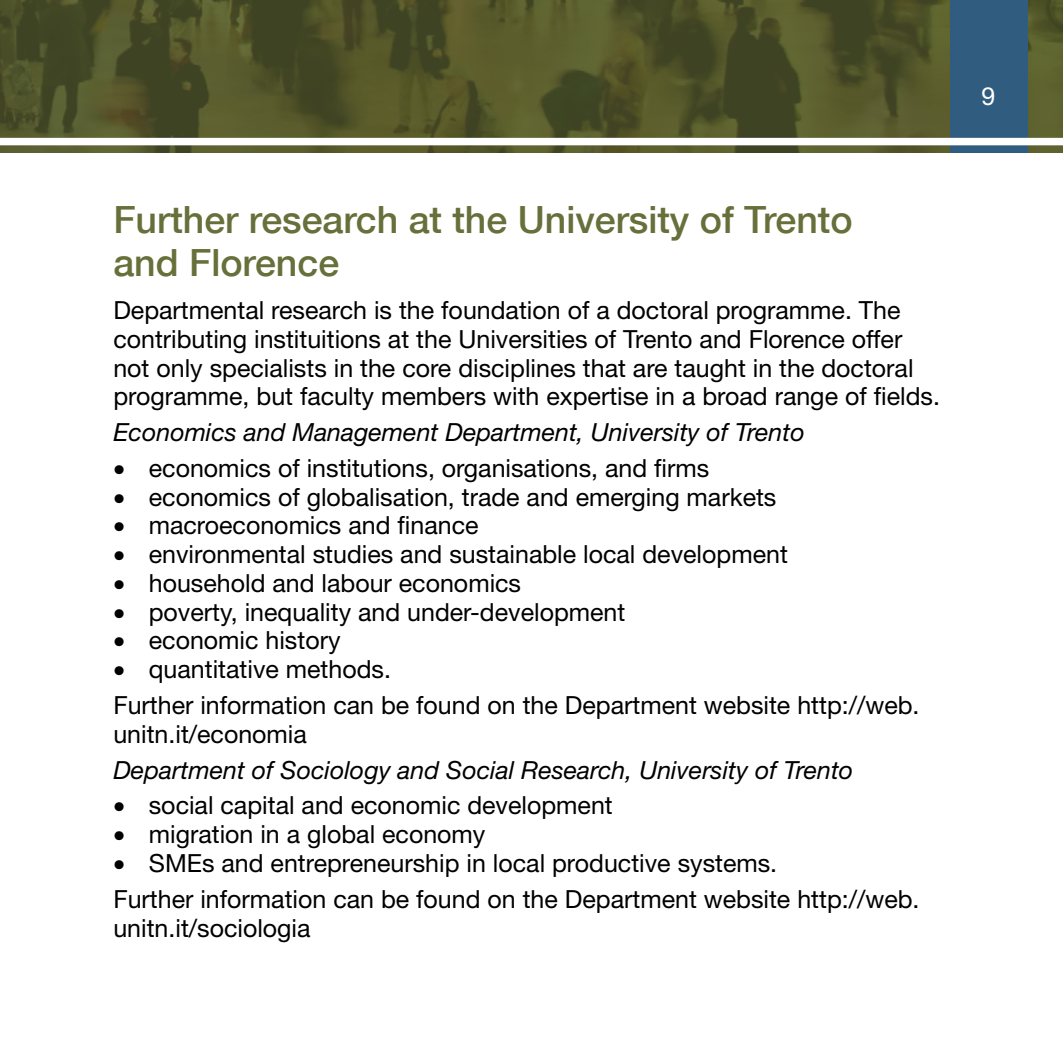
<style>
.page{position:relative;width:1063px;height:1063px;background:#fff}
.page>*{position:absolute;margin:0;border:0;box-sizing:border-box;transform-origin:0 0}
.titoletti{font:500 37.5px/43px "Helvetica Neue";color:#676f3a}
.elenco_puntato{font:25px/28.8px "Helvetica Neue";color:#000}
.t1{font:italic 25px "Helvetica Neue";color:#000}
.t2{font:25px "Helvetica Neue";color:#fff}
</style>
<div class="page">
<img style="left:0;top:0;width:1063px;height:152px">
<div style="left:950px;top:0;width:78px;height:152px;background:#305c80"></div>
<div style="left:0;top:138px;width:1063px;height:7px;background:#fff"></div>
<p class="titoletti" style="left:113px;top:196px;width:741px">Further research at the University of Trento and Florence</p>
<p class="elenco_puntato" style="left:113px;top:295px;width:828px">Departmental research is the foundation of a doctoral programme. The contributing instituitions at the Universities of Trento and Florence offer not only specialists in the core disciplines that are taught in the doctoral programme, but faculty members with expertise in a broad range of fields.</p>
<p class="t1" style="left:113px;top:417px;width:693px">Economics and Management Department, University of Trento</p>
<p class="elenco_puntato" style="left:113px;top:453px;width:597px">• economics of institutions, organisations, and firms</p>
<p class="elenco_puntato" style="left:113px;top:482px;width:665px">• economics of globalisation, trade and emerging markets</p>
<p class="elenco_puntato" style="left:113px;top:511px;width:367px">• macroeconomics and finance</p>
<p class="elenco_puntato" style="left:113px;top:540px;width:676px">• environmental studies and sustainable local development</p>
<p class="elenco_puntato" style="left:113px;top:568px;width:409px">• household and labour economics</p>
<p class="elenco_puntato" style="left:113px;top:597px;width:513px">• poverty, inequality and under-development</p>
<p class="elenco_puntato" style="left:113px;top:626px;width:229px">• economic history</p>
<p class="elenco_puntato" style="left:113px;top:655px;width:279px">• quantitative methods.</p>
<p class="elenco_puntato" style="left:113px;top:690px;width:808px">Further information can be found on the Department website http://web. unitn.it/economia</p>
<p class="t1" style="left:113px;top:755px;width:741px">Department of Sociology and Social Research, University of Trento</p>
<p class="elenco_puntato" style="left:113px;top:791px;width:501px">• social capital and economic development</p>
<p class="elenco_puntato" style="left:113px;top:820px;width:374px">• migration in a global economy</p>
<p class="elenco_puntato" style="left:113px;top:848px;width:665px">• SMEs and entrepreneurship in local productive systems.</p>
<p class="elenco_puntato" style="left:113px;top:884px;width:808px">Further information can be found on the Department website http://web. unitn.it/sociologia</p>
<p class="t2" style="left:982px;top:81px;width:15px">9</p>
</div>
